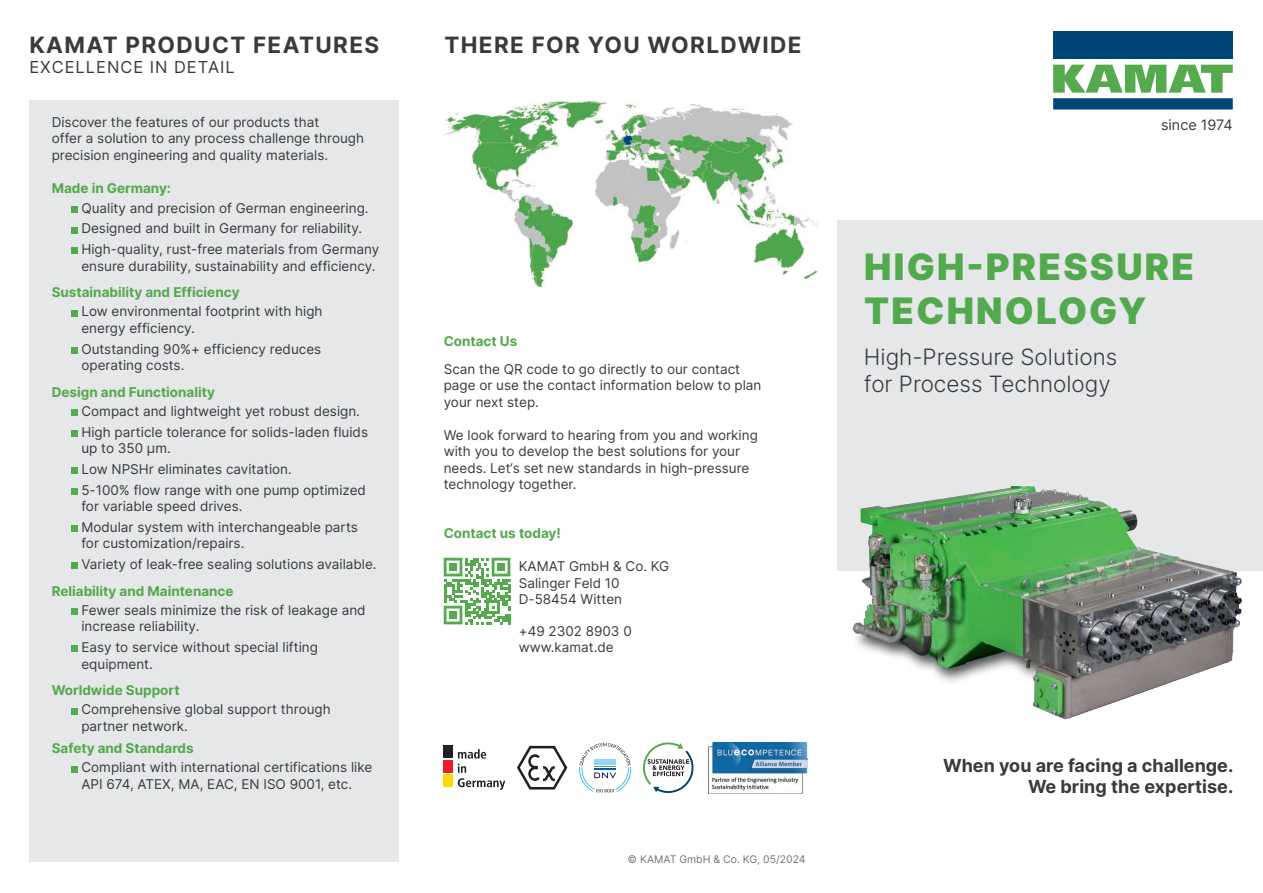
<style>
.page{position:relative;width:1263px;height:893px;background:#fff}
.page>*{position:absolute;margin:0;border:0;box-sizing:border-box;transform-origin:0 0}
.t1{font:900 36.45px/43.8px "Inter";letter-spacing:.06em;color:#53a94d}
.t2{font:300 22.5px/27px "Inter";color:#383b3d}
.t3{font:700 22.5px "Inter";letter-spacing:.06em;color:#383b3d}
.t4{font:700 18px/21.6px "Inter";color:#383b3d;text-align:right}
.t5{font:16.5px "Inter";letter-spacing:.06em;color:#383b3d}
.t6{font:14.4px "Inter";color:#383b3d}
.t7{font:13.5px/16.5px "Inter";color:#383b3d}
.t8{font:700 13.5px "Inter";color:#53a84c}
.t9{font:10.5px "Inter";color:#727476}
</style>
<div class="page">
<div style="left:838px;top:220px;width:425px;height:351px;background:#e6e7e9"></div>
<img style="left:852px;top:486px;width:390px;height:234px">
<svg style="left:1053px;top:65px;width:180px;height:28px"></svg>
<div style="left:1053px;top:31px;width:180px;height:28px;background:#004577"></div>
<div style="left:1053px;top:98px;width:180px;height:12px;background:#004577"></div>
<div style="left:30px;top:101px;width:369px;height:761px;background:#e6e7e9"></div>
<svg style="left:643px;top:742px;width:51px;height:51px"></svg>
<svg style="left:458px;top:749px;width:47px;height:41px"></svg>
<div style="left:444px;top:746px;width:9px;height:12px;background:#231f20"></div>
<div style="left:444px;top:760px;width:9px;height:13px;background:#ee1b2d"></div>
<div style="left:444px;top:774px;width:9px;height:13px;background:#ffdc01"></div>
<svg style="left:517px;top:745px;width:51px;height:45px"></svg>
<svg style="left:579px;top:743px;width:52px;height:49px"></svg>
<div style="left:71px;top:206px;width:7px;height:7px;background:#54aa4d"></div>
<div style="left:71px;top:227px;width:7px;height:6px;background:#54aa4d"></div>
<div style="left:71px;top:248px;width:7px;height:6px;background:#54aa4d"></div>
<div style="left:71px;top:310px;width:7px;height:6px;background:#54aa4d"></div>
<div style="left:71px;top:347px;width:7px;height:7px;background:#54aa4d"></div>
<div style="left:71px;top:409px;width:7px;height:7px;background:#54aa4d"></div>
<div style="left:71px;top:430px;width:7px;height:7px;background:#54aa4d"></div>
<div style="left:71px;top:467px;width:7px;height:7px;background:#54aa4d"></div>
<div style="left:71px;top:488px;width:7px;height:7px;background:#54aa4d"></div>
<div style="left:71px;top:525px;width:7px;height:7px;background:#54aa4d"></div>
<div style="left:71px;top:563px;width:7px;height:6px;background:#54aa4d"></div>
<div style="left:71px;top:608px;width:7px;height:7px;background:#54aa4d"></div>
<div style="left:71px;top:646px;width:7px;height:6px;background:#54aa4d"></div>
<div style="left:71px;top:708px;width:7px;height:6px;background:#54aa4d"></div>
<div style="left:71px;top:766px;width:7px;height:6px;background:#54aa4d"></div>
<img style="left:444px;top:101px;width:373px;height:185px">
<img style="left:709px;top:743px;width:98px;height:51px">
<svg style="left:444px;top:558px;width:66px;height:66px"></svg>
<div style="left:449px;top:563px;width:8px;height:8px;background:#54aa4d"></div>
<div style="left:497px;top:563px;width:8px;height:8px;background:#54aa4d"></div>
<div style="left:449px;top:611px;width:8px;height:8px;background:#54aa4d"></div>
<h2 class="t3" style="left:29px;top:28px;width:351px">KAMAT PRODUCT FEATURES</h2>
<h2 class="t3" style="left:444px;top:28px;width:359px">THERE FOR YOU WORLDWIDE</h2>
<p class="t5" style="left:29px;top:55px;width:207px">EXCELLENCE IN DETAIL</p>
<p class="t7" style="left:52px;top:113px;width:314px">Discover the features of our products that<br>offer a solution to any process challenge through precision engineering and quality materials.</p>
<p class="t8" style="left:52px;top:179px;width:121px">Made in Germany:</p>
<p class="t7" style="left:81px;top:197px;width:299px;line-height:20.7px">Quality and precision of German engineering.<br>Designed and built in Germany for reliability.<br>High-quality, rust-free materials from Germany</p>
<p class="t7" style="left:81px;top:257px;width:296px">ensure durability, sustainability and efficiency.</p>
<p class="t8" style="left:52px;top:282px;width:189px">Sustainability and Efficiency</p>
<p class="t7" style="left:81px;top:303px;width:243px">Low environmental footprint with high energy efficiency.</p>
<p class="t7" style="left:81px;top:340px;width:241px">Outstanding 90%+ efficiency reduces operating costs.</p>
<p class="t8" style="left:52px;top:382px;width:165px">Design and Functionality</p>
<p class="t7" style="left:81px;top:400px;width:288px;line-height:20.7px">Compact and lightweight yet robust design.<br>High particle tolerance for solids-laden fluids</p>
<p class="t7" style="left:81px;top:438px;width:286px;line-height:20.7px">up to 350 µm.<br>Low NPSHr eliminates cavitation.<br>5-100% flow range with one pump optimized</p>
<p class="t7" style="left:81px;top:496px;width:278px;line-height:20.7px">for variable speed drives.<br>Modular system with interchangeable parts</p>
<p class="t7" style="left:81px;top:533px;width:297px;line-height:20.7px">for customization/repairs.<br>Variety of leak-free sealing solutions available.</p>
<p class="t8" style="left:52px;top:581px;width:183px">Reliability and Maintenance</p>
<p class="t7" style="left:81px;top:601px;width:286px">Fewer seals minimize the risk of leakage and increase reliability.</p>
<p class="t7" style="left:81px;top:639px;width:238px">Easy to service without special lifting equipment.</p>
<p class="t8" style="left:52px;top:680px;width:129px">Worldwide Support</p>
<p class="t7" style="left:81px;top:701px;width:251px">Comprehensive global support through partner network.</p>
<p class="t8" style="left:52px;top:738px;width:143px">Safety and Standards</p>
<p class="t7" style="left:81px;top:759px;width:292px">Compliant with international certifications like<br>API 674, ATEX, MA, EAC, EN ISO 9001, etc.</p>
<p class="t8" style="left:444px;top:331px;width:75px">Contact Us</p>
<p class="t7" style="left:444px;top:360px;width:319px">Scan the QR code to go directly to our contact page or use the contact information below to plan your next step.</p>
<p class="t7" style="left:444px;top:426px;width:316px">We look forward to hearing from you and working with you to develop the best solutions for your needs. Let‘s set new standards in high-pressure technology together.</p>
<p class="t8" style="left:444px;top:523px;width:119px">Contact us today!</p>
<p class="t7" style="left:519px;top:558px;width:152px">KAMAT GmbH &amp; Co. KG<br>Salinger Feld 10<br>D-58454 Witten</p>
<p class="t7" style="left:519px;top:623px;width:114px">+49 2302 8903 0 www.kamat.de</p>
<p class="t9" style="left:628px;top:851px;width:180px">© KAMAT GmbH &amp; Co. KG, 05/2024</p>
<p class="t6" style="left:1161px;top:114px;width:73px">since 1974</p>
<h1 class="t1" style="left:864px;top:244px;width:331px">HIGH-PRESSURE<br>TECHNOLOGY</h1>
<h2 class="t2" style="left:864px;top:343px;width:255px">High-Pressure Solutions for Process Technology</h2>
<h3 class="t4" style="left:943px;top:754px;width:292px">When you are facing a challenge.<br>We bring the expertise.</h3>
</div>
